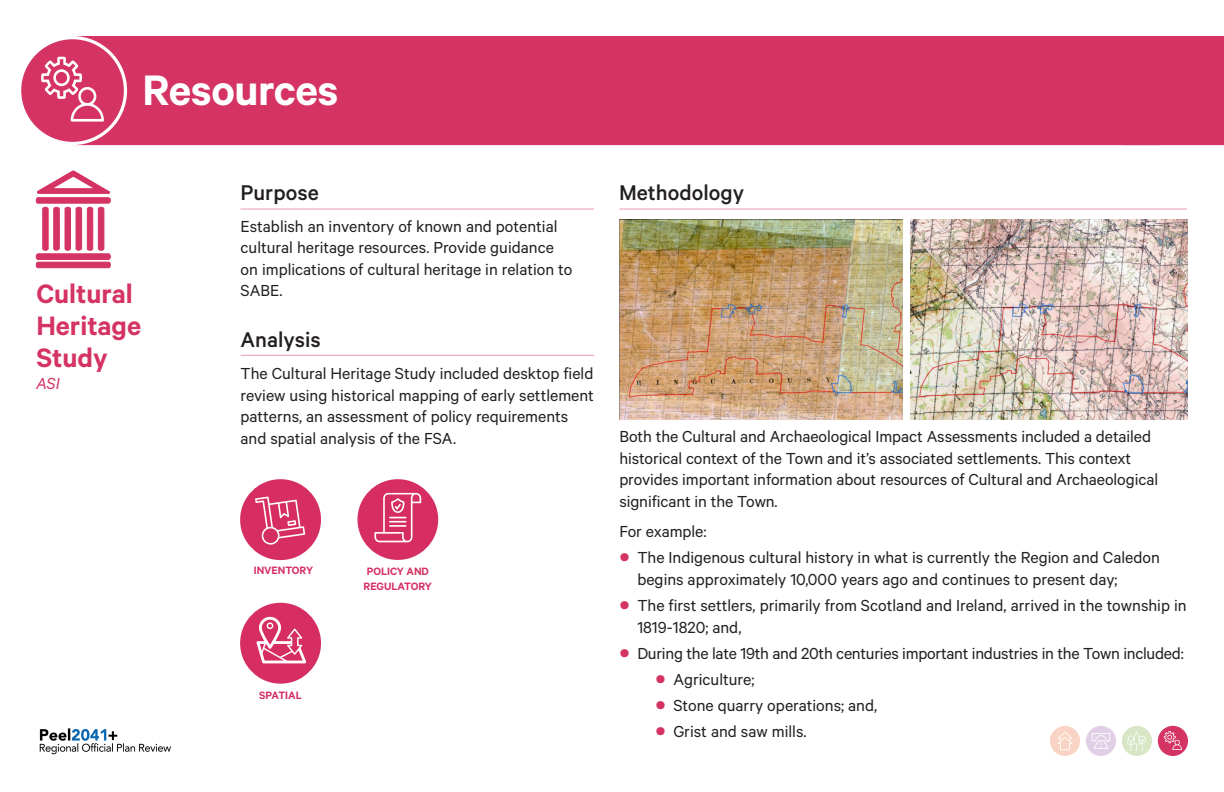
<style>
.page{position:relative;width:1224px;height:792px;background:#fff}
.page>*{position:absolute;margin:0;border:0;box-sizing:border-box;transform-origin:0 0}
.t1{font:600 48px "Calibre";letter-spacing:-.01em;color:#fff}
.t2{font:600 30px/32px "Calibre";color:#d43363}
.t3{font:500 24px "Calibre";color:#231f20}
.t4{font:18px/21.6px "Calibre";color:#231f20}
.t5{font:italic 18px "Calibre";color:#d43363}
.t6{font:600 12px/14.4px "Calibre";color:#d62e63}
.s1{font-size:30px;color:#d43363}
</style>
<div class="page">
<div style="left:357px;top:479px;width:81px;height:81px;background:#d62e63;border-radius:50%"></div>
<svg style="left:374px;top:493px;width:47px;height:49px"></svg>
<div style="left:240px;top:479px;width:81px;height:81px;background:#d62e63;border-radius:50%"></div>
<svg style="left:255px;top:497px;width:50px;height:48px"></svg>
<div style="left:240px;top:603px;width:81px;height:81px;background:#d62e63;border-radius:50%"></div>
<svg style="left:256px;top:616px;width:51px;height:47px"></svg>
<img style="left:619px;top:219px;width:283px;height:200px">
<img style="left:910px;top:220px;width:277px;height:199px">
<img style="left:39px;top:728px;width:132px;height:27px">
<div style="left:1087px;top:727px;width:28px;height:28px;background:#e1d0e5;border-radius:50%"></div>
<div style="left:1086px;top:726px;width:30px;height:30px;border:2px solid #9d64aa;border-radius:50%"></div>
<svg style="left:1092px;top:733px;width:18px;height:16px"></svg>
<div style="left:1123px;top:727px;width:28px;height:28px;background:#d8e6c6;border-radius:50%"></div>
<div style="left:1122px;top:726px;width:30px;height:30px;border:2px solid #7dae41;border-radius:50%"></div>
<svg style="left:1127px;top:732px;width:19px;height:18px"></svg>
<div style="left:1158px;top:726px;width:29px;height:29px;background:#d43363;border-radius:50%"></div>
<div style="left:1158px;top:726px;width:30px;height:30px;border:1px solid #d43363;border-radius:50%"></div>
<svg style="left:1164px;top:731px;width:18px;height:19px"></svg>
<div style="left:1051px;top:727px;width:28px;height:28px;background:#f9d4c4;border-radius:50%"></div>
<div style="left:1050px;top:726px;width:30px;height:30px;border:2px solid #ee723b;border-radius:50%"></div>
<svg style="left:1058px;top:731px;width:14px;height:19px"></svg>
<div style="left:1125px;top:38px;width:97px;height:106px;background:#d43363"></div>
<div style="left:1123px;top:36px;width:101px;height:109px;border:3px solid #d43363"></div>
<div style="left:73px;top:36px;width:1087px;height:109px;background:#d43363"></div>
<div style="left:20px;top:38px;width:105px;height:105px;background:#d43363;border-radius:50%"></div>
<div style="left:18px;top:36px;width:109px;height:109px;border:3px solid #fff;border-radius:50%"></div>
<svg style="left:41px;top:57px;width:63px;height:65px"></svg>
<svg style="left:36px;top:170px;width:75px;height:98px"></svg>
<hr style="left:240px;top:209px;width:354px;height:1px;background:#ea99b1">
<hr style="left:241px;top:355px;width:353px;height:1px;background:#ea99b1">
<hr style="left:619px;top:209px;width:568px;height:1px;background:#ea99b1">
<h1 class="t1" style="left:142px;top:61px;width:198px">Resources</h1>
<p class="t2" style="left:36px;top:276px;width:106px">Cultural<br>Heritage<br>Study</p>
<p class="t5" style="left:36px;top:373px;width:25px">ASI</p>
<p class="t3" style="left:241px;top:179px;width:80px">Purpose</p>
<p class="t3" style="left:619px;top:179px;width:127px">Methodology</p>
<p class="t4" style="left:241px;top:215px;width:333px">Establish an inventory of known and potential cultural heritage resources. Provide guidance on implications of cultural heritage in relation to SABE.</p>
<p class="t3" style="left:241px;top:325px;width:82px">Analysis</p>
<p class="t4" style="left:240px;top:362px;width:355px">The Cultural Heritage Study included desktop field review using historical mapping of early settlement patterns, an assessment of policy requirements and spatial analysis of the FSA.</p>
<p class="t6" style="left:254px;top:563px;width:61px">INVENTORY</p>
<p class="t6" style="left:259px;top:688px;width:44px">SPATIAL</p>
<p class="t6" style="left:364px;top:564px;width:70px">POLICY AND<br>REGULATORY</p>
<p class="t4" style="left:619px;top:425px;width:540px">Both the Cultural and Archaeological Impact Assessments included a detailed historical context of the Town and it’s associated settlements. This context provides important information about resources of Cultural and Archaeological significant in the Town.</p>
<p class="t4" style="left:619px;top:520px;width:89px">For example:</p>
<p class="t4" style="left:637px;top:546px;width:524px;text-indent:-18px"><span class="s1">•</span> The Indigenous cultural history in what is currently the Region and Caledon begins approximately 10,000 years ago and continues to present day;</p>
<p class="t4" style="left:637px;top:594px;width:551px;text-indent:-18px"><span class="s1">•</span> The first settlers, primarily from Scotland and Ireland, arrived in the township in<br>1819-1820; and,</p>
<p class="t4" style="left:619px;top:642px;width:566px"><span class="s1">•</span> During the late 19th and 20th centuries important industries in the Town included:</p>
<p class="t4" style="left:655px;top:668px;width:101px"><span class="s1">•</span> Agriculture;</p>
<p class="t4" style="left:655px;top:694px;width:223px"><span class="s1">•</span> Stone quarry operations; and,</p>
<p class="t4" style="left:655px;top:720px;width:153px"><span class="s1">•</span> Grist and saw mills.</p>
</div>
